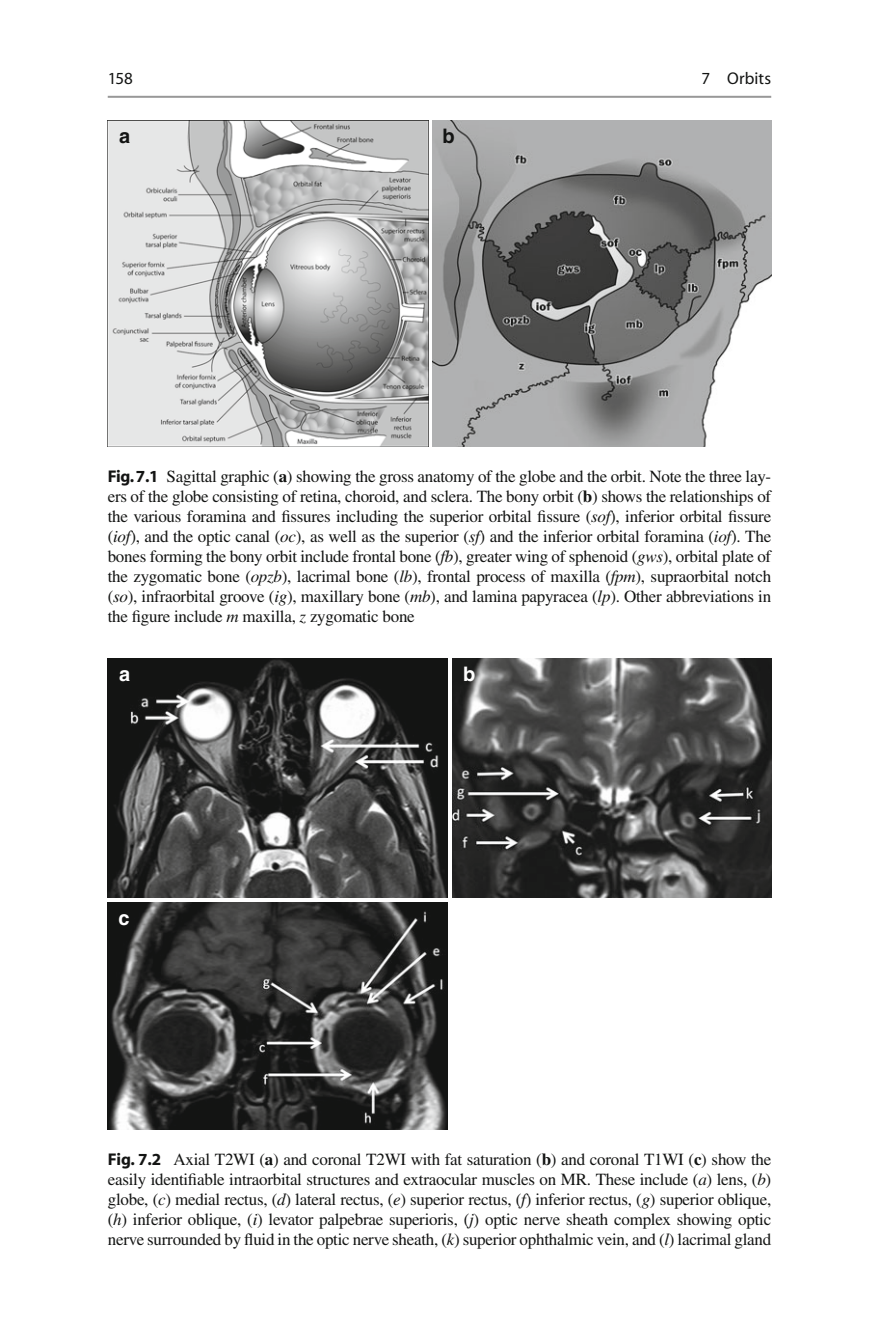
<style>
.page{position:relative;width:879px;height:1333px;background:#fff}
.page>*{position:absolute;margin:0;border:0;box-sizing:border-box;transform-origin:0 0}
.t1{font:700 20px "Helvetica";color:#fff}
.t2{font:700 20px "Helvetica";color:#131413}
.t3{font:17px/20px "Times";letter-spacing:-.015em;color:#131413;text-align:justify}
.t4{font:17px "Myriad";letter-spacing:.01em;color:#131413}
.s1{font-family:"Myriad";font-weight:700}
.s2{font-weight:700}
.s3{font-style:italic}
</style>
<div class="page">
<img style="left:108px;top:121px;width:320px;height:325px">
<img style="left:432px;top:121px;width:339px;height:325px">
<img style="left:108px;top:658px;width:339px;height:239px">
<img style="left:453px;top:658px;width:318px;height:239px">
<img style="left:108px;top:902px;width:339px;height:227px">
<hr style="left:108px;top:96px;width:663px;height:2px;background:#989898">
<p class="t4" style="left:108px;top:72px;width:27px">158</p>
<p class="t2" style="left:119px;top:129px;width:13px">a</p>
<p class="t2" style="left:442px;top:129px;width:14px">b</p>
<p class="t4" style="left:701px;top:72px;width:71px">7 Orbits</p>
<p class="t3" style="left:108px;top:468px;width:665px"><span class="s1">Fig. 7.1</span> Sagittal graphic ( <span class="s2">a</span> ) showing the gross anatomy of the globe and the orbit. Note the three lay&shy;ers of the globe consisting of retina, choroid, and sclera. The bony orbit ( <span class="s2">b</span> ) shows the relationships of the various foramina and fissures including the superior orbital fissure ( <span class="s3">sof</span> ), inferior orbital fissure ( <span class="s3">iof</span> ), and the optic canal ( <span class="s3">oc</span> ), as well as the superior ( <span class="s3">sf</span> ) and the inferior orbital foramina ( <span class="s3">iof</span> ). The bones forming the bony orbit include frontal bone ( <span class="s3">fb</span> ), greater wing of sphenoid ( <span class="s3">gws</span> ), orbital plate of the zygomatic bone ( <span class="s3">opzb</span> ), lacrimal bone ( <span class="s3">lb</span> ), frontal process of maxilla ( <span class="s3">fpm</span> ), supraorbital notch ( <span class="s3">so</span> ), infraorbital groove ( <span class="s3">ig</span> ), maxillary bone ( <span class="s3">mb</span> ), and lamina papyracea ( <span class="s3">lp</span> ). Other abbreviations in the figure include <span class="s3">m</span> maxilla, <span class="s3">z</span> zygomatic bone</p>
<p class="t1" style="left:119px;top:667px;width:13px">a</p>
<p class="t1" style="left:463px;top:666px;width:14px">b</p>
<p class="t1" style="left:119px;top:910px;width:13px">c</p>
<p class="t3" style="left:108px;top:1150px;width:665px"><span class="s1">Fig. 7.2</span> Axial T2WI ( <span class="s2">a</span> ) and coronal T2WI with fat saturation ( <span class="s2">b</span> ) and coronal T1WI ( <span class="s2">c</span> ) show the easily identifiable intraorbital structures and extraocular muscles on MR. These include ( <span class="s3">a</span> ) lens, ( <span class="s3">b</span> ) globe, ( <span class="s3">c</span> ) medial rectus, ( <span class="s3">d</span> ) lateral rectus, ( <span class="s3">e</span> ) superior rectus, ( <span class="s3">f</span> ) inferior rectus, ( <span class="s3">g</span> ) superior oblique, ( <span class="s3">h</span> ) inferior oblique, ( <span class="s3">i</span> ) levator palpebrae superioris, ( <span class="s3">j</span> ) optic nerve sheath complex showing optic nerve surrounded by fluid in the optic nerve sheath, ( <span class="s3">k</span> ) superior ophthalmic vein, and ( <span class="s3">l</span> ) lacrimal gland</p>
</div>
